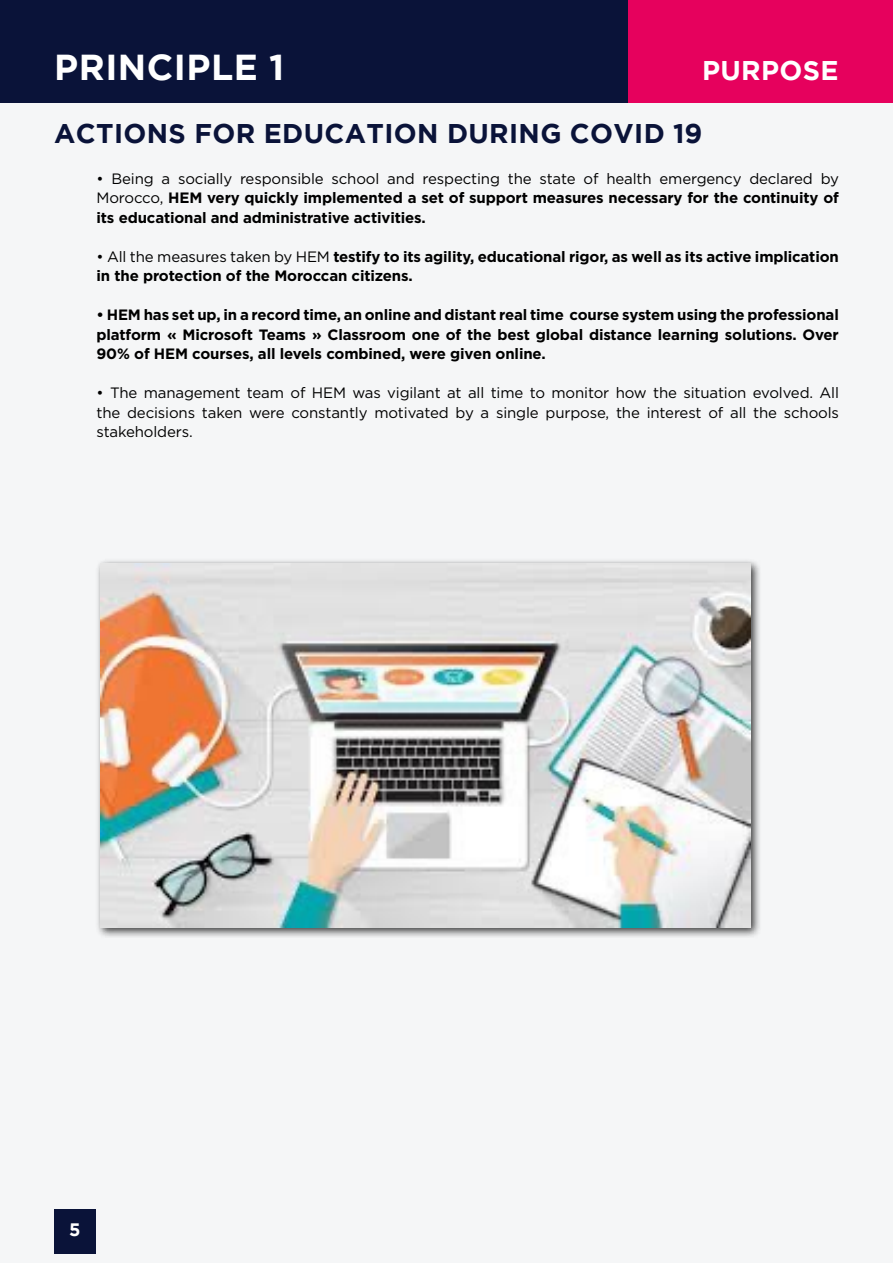
<style>
.page{position:relative;width:893px;height:1263px;background:#f5f6f7}
.page>*{position:absolute;margin:0;border:0;box-sizing:border-box;transform-origin:0 0}
.t1{font:700 36px "Gotham";letter-spacing:.015em;color:#fff}
.t2{font:700 27px "Gotham";letter-spacing:.015em;color:#0a1339}
.t3{font:700 27px "Gotham";letter-spacing:.015em;color:#fff}
.t4{font:700 18px "Gotham";color:#fff}
.t5{font:700 15px/19.5px "Gotham";letter-spacing:-.01em;color:#000;text-align:justify}
.t6{font:15px/19.5px "Gotham";letter-spacing:-.01em;color:#000;text-align:justify}
.s1{font-weight:400}
</style>
<div class="page">
<div style="left:0;top:0;width:893px;height:102px;background:#0a1339"></div>
<div style="left:628px;top:0;width:265px;height:102px;background:#e6015d"></div>
<div style="left:95px;top:558px;width:666px;height:380px;background:#000;opacity:.75"></div>
<img style="left:100px;top:563px;width:650px;height:364px">
<div style="left:54px;top:1209px;width:41px;height:44px;background:#0a1339"></div>
<h1 class="t1" style="left:54px;top:47px;width:232px">PRINCIPLE 1</h1>
<h2 class="t3" style="left:702px;top:55px;width:138px">PURPOSE</h2>
<h2 class="t2" style="left:54px;top:118px;width:650px">ACTIONS FOR EDUCATION DURING COVID 19</h2>
<p class="t5" style="left:97px;top:169px;width:744px"><span class="s1">• Being a socially responsible school and respecting the state of health emergency declared by Morocco,</span> HEM very quickly implemented a set of support measures necessary for the continuity of its educational and administrative activities.</p>
<p class="t5" style="left:97px;top:247px;width:744px"><span class="s1">• All the measures taken by HEM</span> testify to its agility, educational rigor, as well as its active implication in the protection of the Moroccan citizens.</p>
<p class="t5" style="left:97px;top:305px;width:744px">• HEM has set up, in a record time, an online and distant real time course system using the professional platform « Microsoft Teams » Classroom one of the best global distance learning solutions. Over 90% of HEM courses, all levels combined, were given online.</p>
<p class="t6" style="left:97px;top:383px;width:744px">• The management team of HEM was vigilant at all time to monitor how the situation evolved. All the decisions taken were constantly motivated by a single purpose, the interest of all the schools stakeholders.</p>
<p class="t4" style="left:69px;top:1219px;width:13px">5</p>
</div>
